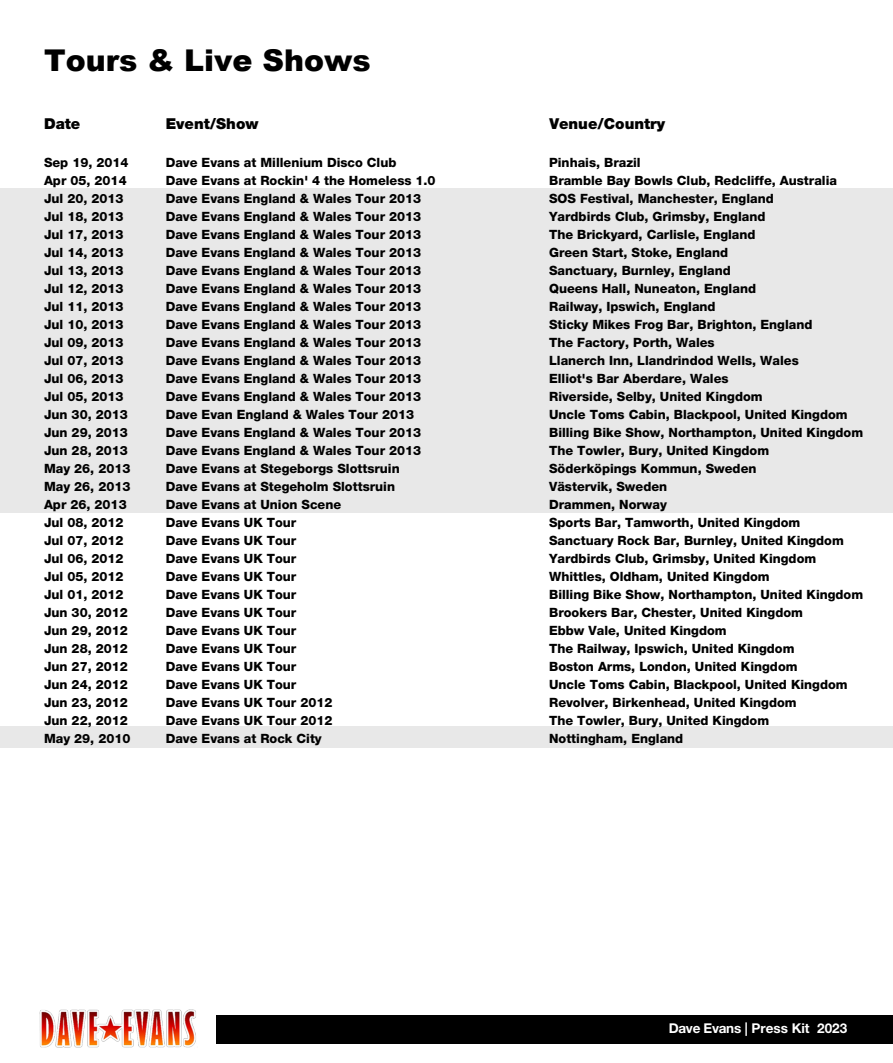
<style>
.page{position:relative;width:893px;height:1063px;background:#fff}
.page>*{position:absolute;margin:0;border:0;box-sizing:border-box;transform-origin:0 0}
.t1{font:900 30px "Arial";color:#000}
.t2{font:900 15px "Helvetica Neue LT Std";color:#000}
.t3{font:700 13.5px "Helvetica Neue LT Std";color:#fff}
.t4{font:800 12.75px/18px "Helvetica Neue LT Std";color:#000}
</style>
<div class="page">
<div style="left:0;top:727px;width:893px;height:21px;background:#e8e8e8"></div>
<div style="left:0;top:188px;width:893px;height:325px;background:#e8e8e8"></div>
<div style="left:217px;top:1015px;width:676px;height:28px;background:#000"></div>
<img style="left:39px;top:1009px;width:157px;height:39px">
<h1 class="t1" style="left:44px;top:39px;width:328px">Tours &amp; Live Shows</h1>
<p class="t2" style="left:44px;top:115px;width:38px">Date</p>
<p class="t2" style="left:166px;top:115px;width:94px">Event/Show</p>
<p class="t4" style="left:166px;top:153px;width:271px">Dave Evans at Millenium Disco Club<br>Dave Evans at Rockin' 4 the Homeless 1.0<br>Dave Evans England &amp; Wales Tour 2013<br>Dave Evans England &amp; Wales Tour 2013<br>Dave Evans England &amp; Wales Tour 2013<br>Dave Evans England &amp; Wales Tour 2013<br>Dave Evans England &amp; Wales Tour 2013<br>Dave Evans England &amp; Wales Tour 2013<br>Dave Evans England &amp; Wales Tour 2013<br>Dave Evans England &amp; Wales Tour 2013<br>Dave Evans England &amp; Wales Tour 2013<br>Dave Evans England &amp; Wales Tour 2013<br>Dave Evans England &amp; Wales Tour 2013<br>Dave Evans England &amp; Wales Tour 2013<br>Dave Evan England &amp; Wales Tour 2013<br>Dave Evans England &amp; Wales Tour 2013<br>Dave Evans England &amp; Wales Tour 2013<br>Dave Evans at Stegeborgs Slottsruin<br>Dave Evans at Stegeholm Slottsruin<br>Dave Evans at Union Scene<br>Dave Evans UK Tour<br>Dave Evans UK Tour<br>Dave Evans UK Tour<br>Dave Evans UK Tour<br>Dave Evans UK Tour<br>Dave Evans UK Tour<br>Dave Evans UK Tour<br>Dave Evans UK Tour<br>Dave Evans UK Tour<br>Dave Evans UK Tour<br>Dave Evans UK Tour 2012<br>Dave Evans UK Tour 2012<br>Dave Evans at Rock City</p>
<p class="t4" style="left:549px;top:153px;width:316px">Pinhais, Brazil<br>Bramble Bay Bowls Club, Redcliffe, Australia SOS Festival, Manchester, England<br>Yardbirds Club, Grimsby, England<br>The Brickyard, Carlisle, England<br>Green Start, Stoke, England<br>Sanctuary, Burnley, England<br>Queens Hall, Nuneaton, England<br>Railway, Ipswich, England<br>Sticky Mikes Frog Bar, Brighton, England<br>The Factory, Porth, Wales<br>Llanerch Inn, Llandrindod Wells, Wales<br>Elliot's Bar Aberdare, Wales<br>Riverside, Selby, United Kingdom<br>Uncle Toms Cabin, Blackpool, United Kingdom Billing Bike Show, Northampton, United Kingdom The Towler, Bury, United Kingdom<br>Söderköpings Kommun, Sweden<br>Västervik, Sweden<br>Drammen, Norway<br>Sports Bar, Tamworth, United Kingdom Sanctuary Rock Bar, Burnley, United Kingdom Yardbirds Club, Grimsby, United Kingdom Whittles, Oldham, United Kingdom<br>Billing Bike Show, Northampton, United Kingdom Brookers Bar, Chester, United Kingdom<br>Ebbw Vale, United Kingdom<br>The Railway, Ipswich, United Kingdom<br>Boston Arms, London, United Kingdom<br>Uncle Toms Cabin, Blackpool, United Kingdom Revolver, Birkenhead, United Kingdom<br>The Towler, Bury, United Kingdom<br>Nottingham, England</p>
<p class="t2" style="left:549px;top:115px;width:117px">Venue/Country</p>
<p class="t4" style="left:44px;top:153px;width:88px">Sep 19, 2014<br>Apr 05, 2014<br>Jul 20, 2013<br>Jul 18, 2013<br>Jul 17, 2013<br>Jul 14, 2013<br>Jul 13, 2013<br>Jul 12, 2013<br>Jul 11, 2013<br>Jul 10, 2013<br>Jul 09, 2013<br>Jul 07, 2013<br>Jul 06, 2013<br>Jul 05, 2013<br>Jun 30, 2013<br>Jun 29, 2013<br>Jun 28, 2013<br>May 26, 2013<br>May 26, 2013<br>Apr 26, 2013<br>Jul 08, 2012<br>Jul 07, 2012<br>Jul 06, 2012<br>Jul 05, 2012<br>Jul 01, 2012<br>Jun 30, 2012<br>Jun 29, 2012<br>Jun 28, 2012<br>Jun 27, 2012<br>Jun 24, 2012<br>Jun 23, 2012<br>Jun 22, 2012<br>May 29, 2010</p>
<p class="t3" style="left:669px;top:1020px;width:180px">Dave Evans | Press Kit 2023</p>
</div>
